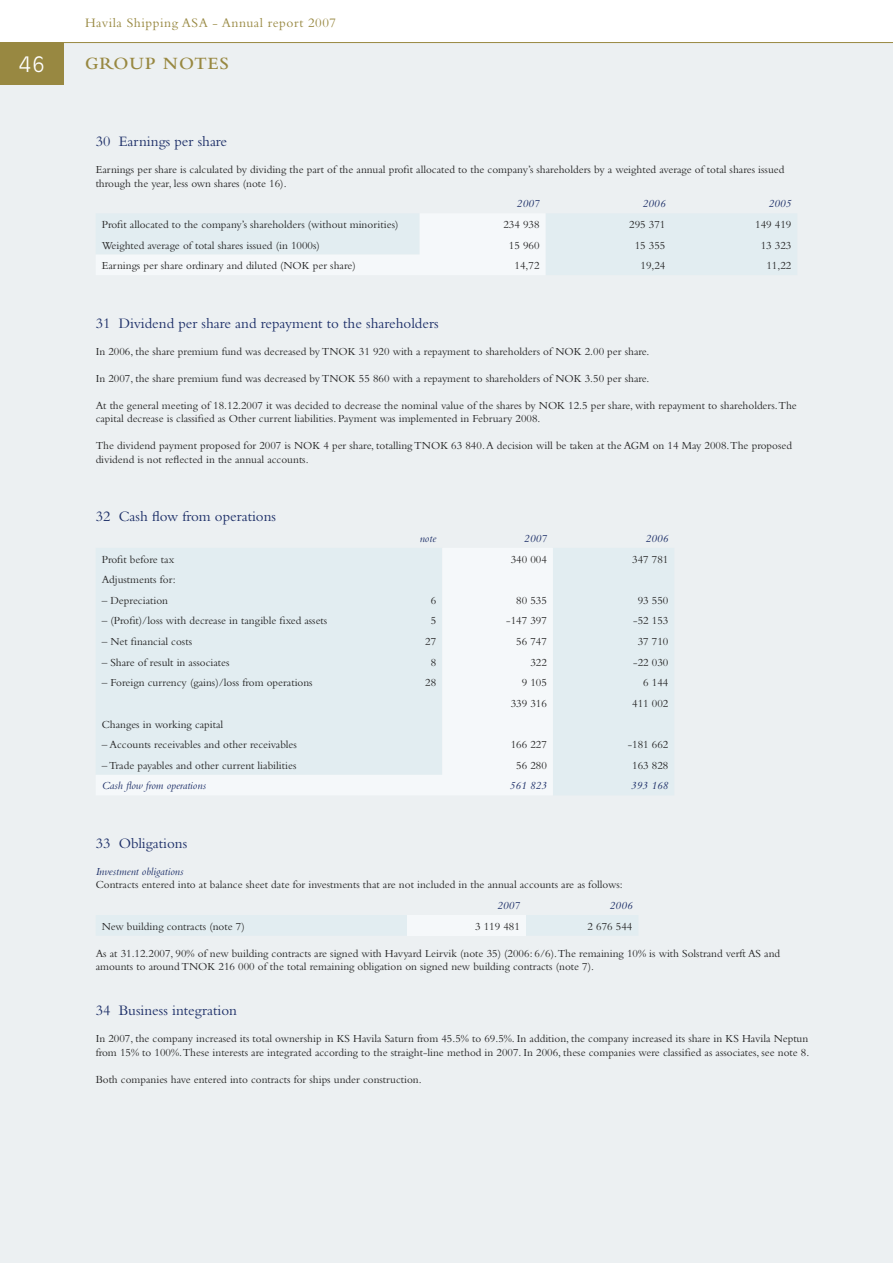
<style>
.page{position:relative;width:893px;height:1263px;background:#fff}
.page>*{position:absolute;margin:0;border:0;box-sizing:border-box;transform-origin:0 0}
.t1{font:300 21px "Antique Olive";color:#fff}
.t2{font:600 18px "Bembo";letter-spacing:.06em;color:#988841}
.t3{font:15px "Bembo";color:#1d2f68}
.t4{font:13.5px "Bembo";letter-spacing:.04em;color:#988841}
.t5{font:11.25px/13.5px "Bembo";color:#252525}
.t6{font:italic 11.25px "Bembo";color:#1d2f68}
</style>
<div class="page">
<div style="left:0;top:43px;width:893px;height:1220px;background:#ecf0f2"></div>
<hr style="left:0;top:42px;width:893px;height:1px;background:#988841">
<div style="left:407px;top:915px;width:119px;height:21px;background:#f5f8fa"></div>
<div style="left:0;top:43px;width:64px;height:42px;background:#988841"></div>
<p class="t4" style="left:85px;top:15px;width:253px">Havila Shipping ASA - Annual report 2007</p>
<h1 class="t1" style="left:19px;top:52px;width:27px">46</h1>
<h2 class="t2" style="left:85px;top:53px;width:145px">GROUP NOTES</h2>
<h3 class="t3" style="left:96px;top:133px;width:133px">30 Earnings per share</h3>
<p class="t5" style="left:96px;top:163px;width:690px">Earnings per share is calculated by dividing the part of the annual profit allocated to the company’s shareholders by a weighted average of total shares issued through the year, less own shares (note 16).</p>
<p class="t6" style="left:517px;top:197px;width:24px">2007</p>
<p class="t6" style="left:642px;top:197px;width:24px">2006</p>
<p class="t6" style="left:768px;top:197px;width:24px">2005</p>
<p class="t5" style="left:102px;top:217px;width:298px">Profit allocated to the company’s shareholders (without minorities)</p>
<p class="t5" style="left:503px;top:217px;width:38px">234 938</p>
<p class="t5" style="left:629px;top:217px;width:38px">295 371</p>
<p class="t5" style="left:755px;top:217px;width:38px">149 419</p>
<p class="t5" style="left:102px;top:238px;width:220px">Weighted average of total shares issued (in 1000s)</p>
<p class="t5" style="left:509px;top:238px;width:32px">15 960</p>
<p class="t5" style="left:635px;top:238px;width:32px">15 355</p>
<p class="t5" style="left:761px;top:238px;width:32px">13 323</p>
<p class="t5" style="left:102px;top:259px;width:256px">Earnings per share ordinary and diluted (NOK per share)</p>
<p class="t5" style="left:515px;top:259px;width:26px">14,72</p>
<p class="t5" style="left:640px;top:259px;width:26px">19,24</p>
<p class="t5" style="left:766px;top:259px;width:26px">11,22</p>
<h3 class="t3" style="left:96px;top:314px;width:345px">31 Dividend per share and repayment to the shareholders</h3>
<p class="t5" style="left:96px;top:344px;width:555px">In 2006, the share premium fund was decreased by TNOK 31 920 with a repayment to shareholders of NOK 2.00 per share.</p>
<p class="t5" style="left:96px;top:371px;width:555px">In 2007, the share premium fund was decreased by TNOK 55 860 with a repayment to shareholders of NOK 3.50 per share.</p>
<p class="t5" style="left:96px;top:398px;width:703px">At the general meeting of 18.12.2007 it was decided to decrease the nominal value of the shares by NOK 12.5 per share, with repayment to shareholders.The capital decrease is classified as Other current liabilities. Payment was implemented in February 2008.</p>
<p class="t5" style="left:96px;top:439px;width:698px">The dividend payment proposed for 2007 is NOK 4 per share, totalling TNOK 63 840. A decision will be taken at the AGM on 14 May 2008.The proposed dividend is not reflected in the annual accounts.</p>
<h3 class="t3" style="left:96px;top:508px;width:182px">32 Cash flow from operations</h3>
<p class="t6" style="left:420px;top:532px;width:18px">note</p>
<p class="t6" style="left:524px;top:532px;width:24px">2007</p>
<p class="t6" style="left:645px;top:532px;width:24px">2006</p>
<p class="t5" style="left:102px;top:552px;width:74px">Profit before tax</p>
<p class="t5" style="left:511px;top:552px;width:38px">340 004</p>
<p class="t5" style="left:632px;top:552px;width:38px">347 781</p>
<p class="t5" style="left:102px;top:573px;width:75px">Adjustments for:</p>
<p class="t5" style="left:102px;top:593px;width:68px">– Depreciation</p>
<p class="t5" style="left:431px;top:593px;width:7px">6</p>
<p class="t5" style="left:516px;top:593px;width:32px">80 535</p>
<p class="t5" style="left:638px;top:593px;width:32px">93 550</p>
<p class="t5" style="left:102px;top:614px;width:227px">– (Profit)/loss with decrease in tangible fixed assets</p>
<p class="t5" style="left:431px;top:614px;width:7px">5</p>
<p class="t5" style="left:506px;top:614px;width:42px">-147 397</p>
<p class="t5" style="left:633px;top:614px;width:37px">-52 153</p>
<p class="t5" style="left:102px;top:634px;width:92px">– Net financial costs</p>
<p class="t5" style="left:425px;top:634px;width:13px">27</p>
<p class="t5" style="left:516px;top:634px;width:32px">56 747</p>
<p class="t5" style="left:638px;top:634px;width:32px">37 710</p>
<p class="t5" style="left:102px;top:655px;width:129px">– Share of result in associates</p>
<p class="t5" style="left:431px;top:655px;width:7px">8</p>
<p class="t5" style="left:530px;top:655px;width:18px">322</p>
<p class="t5" style="left:633px;top:655px;width:37px">-22 030</p>
<p class="t5" style="left:102px;top:676px;width:213px">– Foreign currency (gains)/loss from operations</p>
<p class="t5" style="left:425px;top:676px;width:13px">28</p>
<p class="t5" style="left:522px;top:676px;width:27px">9 105</p>
<p class="t5" style="left:643px;top:676px;width:27px">6 144</p>
<p class="t5" style="left:511px;top:696px;width:38px">339 316</p>
<p class="t5" style="left:632px;top:696px;width:38px">411 002</p>
<p class="t5" style="left:102px;top:717px;width:123px">Changes in working capital</p>
<p class="t5" style="left:102px;top:738px;width:197px">– Accounts receivables and other receivables</p>
<p class="t5" style="left:511px;top:738px;width:38px">166 227</p>
<p class="t5" style="left:628px;top:738px;width:42px">-181 662</p>
<p class="t5" style="left:102px;top:758px;width:196px">– Trade payables and other current liabilities</p>
<p class="t5" style="left:516px;top:758px;width:32px">56 280</p>
<p class="t5" style="left:632px;top:758px;width:38px">163 828</p>
<p class="t6" style="left:102px;top:779px;width:106px">Cash flow from operations</p>
<p class="t6" style="left:509px;top:779px;width:39px">561 823</p>
<p class="t6" style="left:631px;top:779px;width:39px">393 168</p>
<h3 class="t3" style="left:96px;top:834px;width:93px">33 Obligations</h3>
<p class="t6" style="left:96px;top:865px;width:89px">Investment obligations</p>
<p class="t5" style="left:96px;top:878px;width:528px">Contracts entered into at balance sheet date for investments that are not included in the annual accounts are as follows:</p>
<p class="t6" style="left:497px;top:899px;width:24px">2007</p>
<p class="t6" style="left:609px;top:899px;width:24px">2006</p>
<p class="t5" style="left:102px;top:919px;width:145px">New building contracts (note 7)</p>
<p class="t5" style="left:475px;top:919px;width:46px">3 119 481</p>
<p class="t5" style="left:588px;top:919px;width:46px">2 676 544</p>
<p class="t5" style="left:96px;top:946px;width:686px">As at 31.12.2007, 90% of new building contracts are signed with Havyard Leirvik (note 35) (2006: 6/6).The remaining 10% is with Solstrand verft AS and amounts to around TNOK 216 000 of the total remaining obligation on signed new building contracts (note 7).</p>
<h3 class="t3" style="left:96px;top:1002px;width:143px">34 Business integration</h3>
<p class="t5" style="left:96px;top:1032px;width:715px">In 2007, the company increased its total ownership in KS Havila Saturn from 45.5% to 69.5%. In addition, the company increased its share in KS Havila Neptun from 15% to 100%.These interests are integrated according to the straight-line method in 2007. In 2006, these companies were classified as associates, see note 8.</p>
<p class="t5" style="left:96px;top:1072px;width:328px">Both companies have entered into contracts for ships under construction.</p>
</div>
